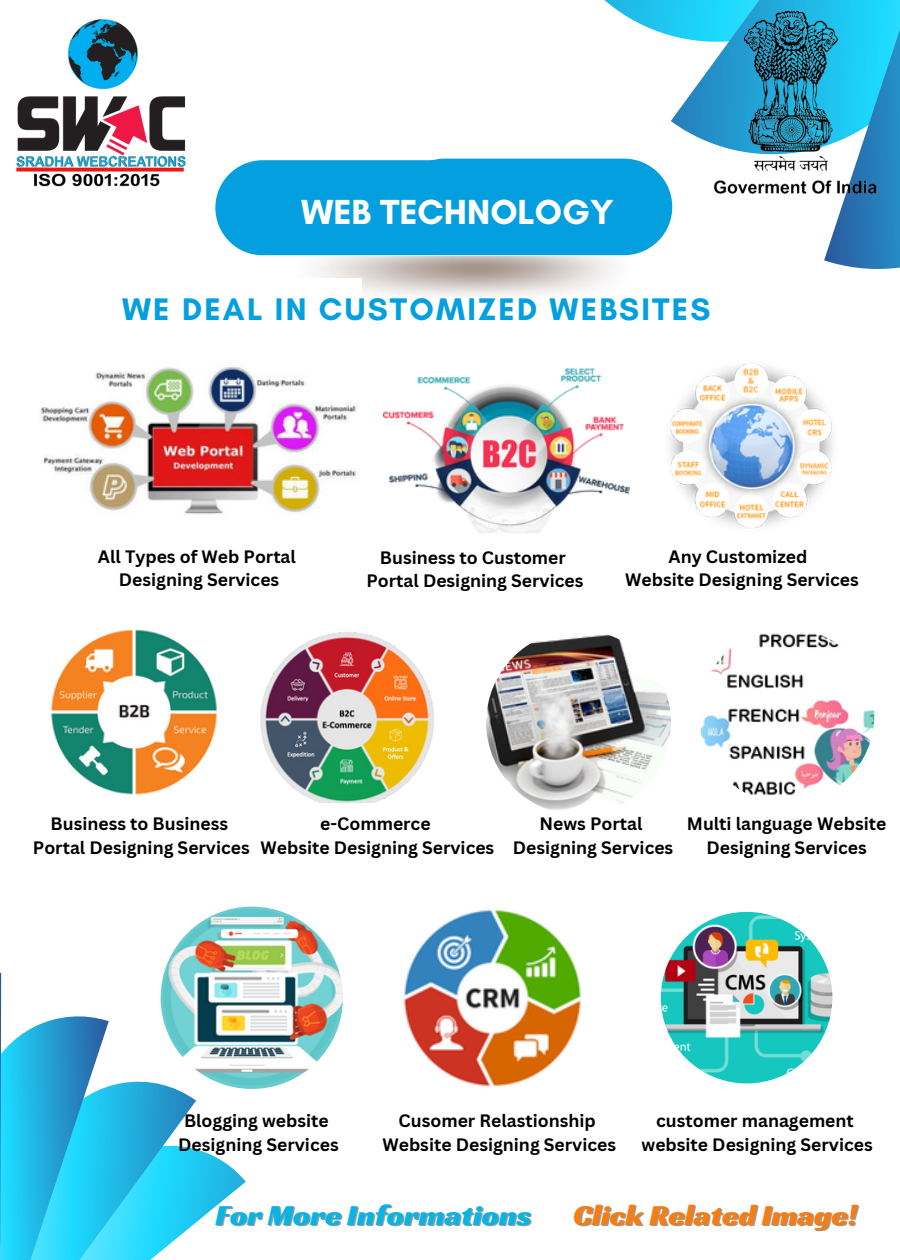
<style>
.page{position:relative;width:900px;height:1260px;background:#fff}
.page>*{position:absolute;margin:0;border:0;box-sizing:border-box;transform-origin:0 0}
.t1{font:700 35.5px "Glacial Indifference";color:#fff}
.t2{font:700 31.75px "Glacial Indifference";letter-spacing:.07em;color:#039fde}
.t3{font:30.25px "Racing Sans One";color:#09b3e4}
.t4{font:30.25px "Racing Sans One";color:#f57d11}
.t5{font:700 17.5px "Canva Sans";color:#000}
</style>
<div class="page">
<svg style="left:584px;top:0;width:316px;height:269px"></svg>
<svg style="left:0;top:973px;width:246px;height:287px"></svg>
<div style="left:215px;top:160px;width:270px;height:95px;background:#039fde;border-radius:48px"></div>
<div style="left:397px;top:159px;width:275px;height:96px;background:#039fde;border-radius:48px"></div>
<img style="left:693px;top:1px;width:206px;height:206px">
<img style="left:39px;top:366px;width:320px;height:148px">
<img style="left:51px;top:629px;width:166px;height:166px">
<img style="left:384px;top:368px;width:245px;height:165px">
<img style="left:260px;top:632px;width:174px;height:170px">
<img style="left:669px;top:363px;width:164px;height:165px">
<img style="left:486px;top:630px;width:185px;height:185px;border-radius:50%">
<img style="left:699px;top:628px;width:175px;height:175px;border-radius:50%">
<img style="left:161px;top:907px;width:182px;height:182px;border-radius:50%">
<img style="left:401px;top:907px;width:183px;height:182px;border-radius:50%">
<img style="left:661px;top:912px;width:171px;height:171px;border-radius:50%">
<img style="left:16px;top:19px;width:169px;height:168px">
<p class="t1" style="left:301px;top:190px;width:314px">WEB TECHNOLOGY</p>
<p class="t2" style="left:122px;top:289px;width:590px">WE DEAL IN CUSTOMIZED WEBSITES</p>
<p class="t5" style="left:98px;top:544px;width:200px">All Types of Web Portal</p>
<p class="t5" style="left:119px;top:568px;width:162px">Designing Services</p>
<p class="t5" style="left:380px;top:545px;width:187px">Business to Customer</p>
<p class="t5" style="left:367px;top:568px;width:218px">Portal Designing Services</p>
<p class="t5" style="left:669px;top:544px;width:140px">Any Customized</p>
<p class="t5" style="left:625px;top:568px;width:235px">Website Designing Services</p>
<p class="t5" style="left:51px;top:812px;width:179px">Business to Business</p>
<p class="t5" style="left:33px;top:835px;width:218px">Portal Designing Services</p>
<p class="t5" style="left:320px;top:812px;width:112px">e-Commerce</p>
<p class="t5" style="left:261px;top:835px;width:235px">Website Designing Services</p>
<p class="t5" style="left:540px;top:812px;width:104px">News Portal</p>
<p class="t5" style="left:513px;top:835px;width:162px">Designing Services</p>
<p class="t5" style="left:687px;top:812px;width:201px">Multi language Website</p>
<p class="t5" style="left:706px;top:835px;width:162px">Designing Services</p>
<p class="t5" style="left:184px;top:1109px;width:146px">Blogging website</p>
<p class="t5" style="left:178px;top:1132px;width:162px">Designing Services</p>
<p class="t5" style="left:399px;top:1109px;width:199px">Cusomer Relastionship</p>
<p class="t5" style="left:382px;top:1132px;width:235px">Website Designing Services</p>
<p class="t5" style="left:656px;top:1109px;width:199px">customer management</p>
<p class="t5" style="left:642px;top:1132px;width:233px">website Designing Services</p>
<p class="t3" style="left:215px;top:1196px;width:318px">For More Informations</p>
<p class="t4" style="left:573px;top:1196px;width:285px">Click Related Image!</p>
</div>
